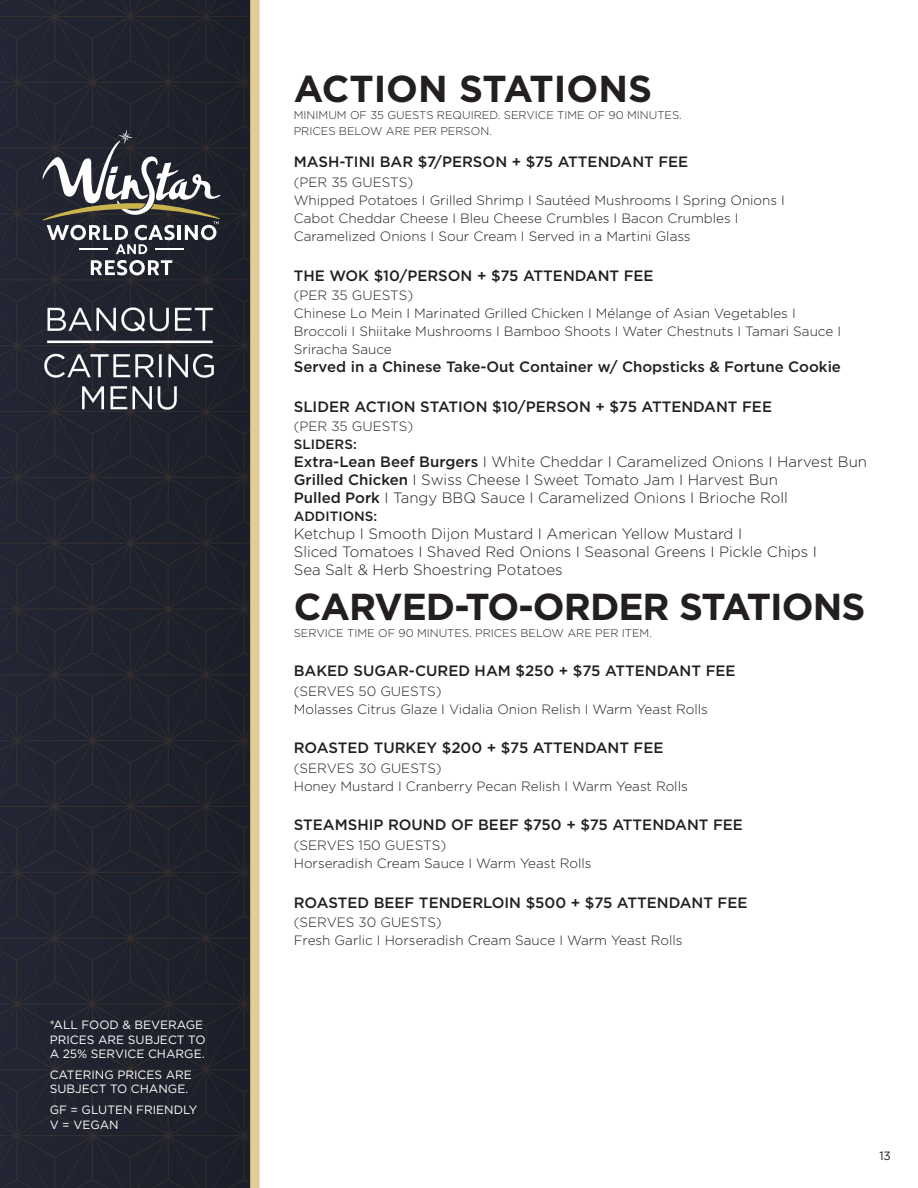
<style>
.page{position:relative;width:918px;height:1188px;background:#fff}
.page>*{position:absolute;margin:0;border:0;box-sizing:border-box;transform-origin:0 0}
.t1{font:700 37.5px "Gotham";letter-spacing:-.025em;color:#231f20}
.t2{font:700 37.5px "Gotham";color:#231f20}
.t3{font:500 15px "Gotham";color:#231f20}
.t4{font:300 15px/18px "Gotham";color:#231f20}
.t5{font:300 13.5px/18px "Gotham";color:#231f20}
.t6{font:500 13.5px "Gotham";color:#231f20}
.t7{font:12px/14.4px "Gotham";color:#fff}
.t8{font:12px "Gotham";color:#231f20}
.t9{font:300 11.25px/16.5px "Gotham";color:#231f20}
.s1{font-weight:500}
</style>
<div class="page">
<img style="left:0;top:0;width:260px;height:1188px">
<svg style="left:91px;top:260px;width:81px;height:15px"></svg>
<svg style="left:42px;top:130px;width:179px;height:124px"></svg>
<p class="t7" style="left:50px;top:1017px;width:157px">*ALL FOOD &amp; BEVERAGE<br>PRICES ARE SUBJECT TO<br>A 25% SERVICE CHARGE.</p>
<p class="t7" style="left:50px;top:1067px;width:144px">CATERING PRICES ARE<br>SUBJECT TO CHANGE.</p>
<p class="t7" style="left:50px;top:1103px;width:149px">GF = GLUTEN FRIENDLY<br>V = VEGAN</p>
<h1 class="t2" style="left:294px;top:64px;width:360px">ACTION STATIONS</h1>
<p class="t9" style="left:294px;top:106px;width:390px">MINIMUM OF 35 GUESTS REQUIRED. SERVICE TIME OF 90 MINUTES.<br>PRICES BELOW ARE PER PERSON.</p>
<p class="t3" style="left:294px;top:152px;width:396px">MASH-TINI BAR $7/PERSON + $75 ATTENDANT FEE</p>
<p class="t5" style="left:294px;top:173px;width:493px">(PER 35 GUESTS)<br>Whipped Potatoes I Grilled Shrimp I Sautéed Mushrooms I Spring Onions I Cabot Cheddar Cheese I Bleu Cheese Crumbles I Bacon Crumbles I Caramelized Onions I Sour Cream I Served in a Martini Glass</p>
<p class="t3" style="left:294px;top:265px;width:361px">THE WOK $10/PERSON + $75 ATTENDANT FEE</p>
<p class="t5" style="left:294px;top:286px;width:549px">(PER 35 GUESTS)<br>Chinese Lo Mein I Marinated Grilled Chicken I Mélange of Asian Vegetables I Broccoli I Shiitake Mushrooms I Bamboo Shoots I Water Chestnuts I Tamari Sauce I Sriracha Sauce</p>
<p class="t3" style="left:294px;top:357px;width:549px">Served in a Chinese Take-Out Container w/ Chopsticks &amp; Fortune Cookie</p>
<p class="t3" style="left:294px;top:397px;width:480px">SLIDER ACTION STATION $10/PERSON + $75 ATTENDANT FEE</p>
<p class="t5" style="left:294px;top:417px;width:121px">(PER 35 GUESTS)</p>
<p class="t6" style="left:294px;top:436px;width:65px">SLIDERS:</p>
<p class="t4" style="left:294px;top:452px;width:575px"><span class="s1">Extra-Lean Beef Burgers</span> I White Cheddar I Caramelized Onions I Harvest Bun<br><span class="s1">Grilled Chicken</span> I Swiss Cheese I Sweet Tomato Jam I Harvest Bun<br><span class="s1">Pulled Pork</span> I Tangy BBQ Sauce I Caramelized Onions I Brioche Roll</p>
<p class="t6" style="left:294px;top:508px;width:85px">ADDITIONS:</p>
<p class="t4" style="left:294px;top:524px;width:525px">Ketchup I Smooth Dijon Mustard I American Yellow Mustard I<br>Sliced Tomatoes I Shaved Red Onions I Seasonal Greens I Pickle Chips I<br>Sea Salt &amp; Herb Shoestring Potatoes</p>
<h1 class="t1" style="left:294px;top:582px;width:573px">CARVED-TO-ORDER STATIONS</h1>
<p class="t9" style="left:294px;top:624px;width:360px">SERVICE TIME OF 90 MINUTES. PRICES BELOW ARE PER ITEM.</p>
<p class="t3" style="left:294px;top:661px;width:443px">BAKED SUGAR-CURED HAM $250 + $75 ATTENDANT FEE</p>
<p class="t5" style="left:294px;top:682px;width:416px">(SERVES 50 GUESTS)<br>Molasses Citrus Glaze I Vidalia Onion Relish I Warm Yeast Rolls</p>
<p class="t3" style="left:294px;top:738px;width:371px">ROASTED TURKEY $200 + $75 ATTENDANT FEE</p>
<p class="t5" style="left:294px;top:759px;width:395px">(SERVES 30 GUESTS)<br>Honey Mustard I Cranberry Pecan Relish I Warm Yeast Rolls</p>
<p class="t3" style="left:294px;top:815px;width:451px">STEAMSHIP ROUND OF BEEF $750 + $75 ATTENDANT FEE</p>
<p class="t5" style="left:294px;top:836px;width:299px">(SERVES 150 GUESTS)<br>Horseradish Cream Sauce I Warm Yeast Rolls</p>
<p class="t3" style="left:294px;top:892px;width:455px">ROASTED BEEF TENDERLOIN $500 + $75 ATTENDANT FEE</p>
<p class="t5" style="left:294px;top:913px;width:390px">(SERVES 30 GUESTS)<br>Fresh Garlic I Horseradish Cream Sauce I Warm Yeast Rolls</p>
<p class="t8" style="left:879px;top:1148px;width:13px">13</p>
</div>
